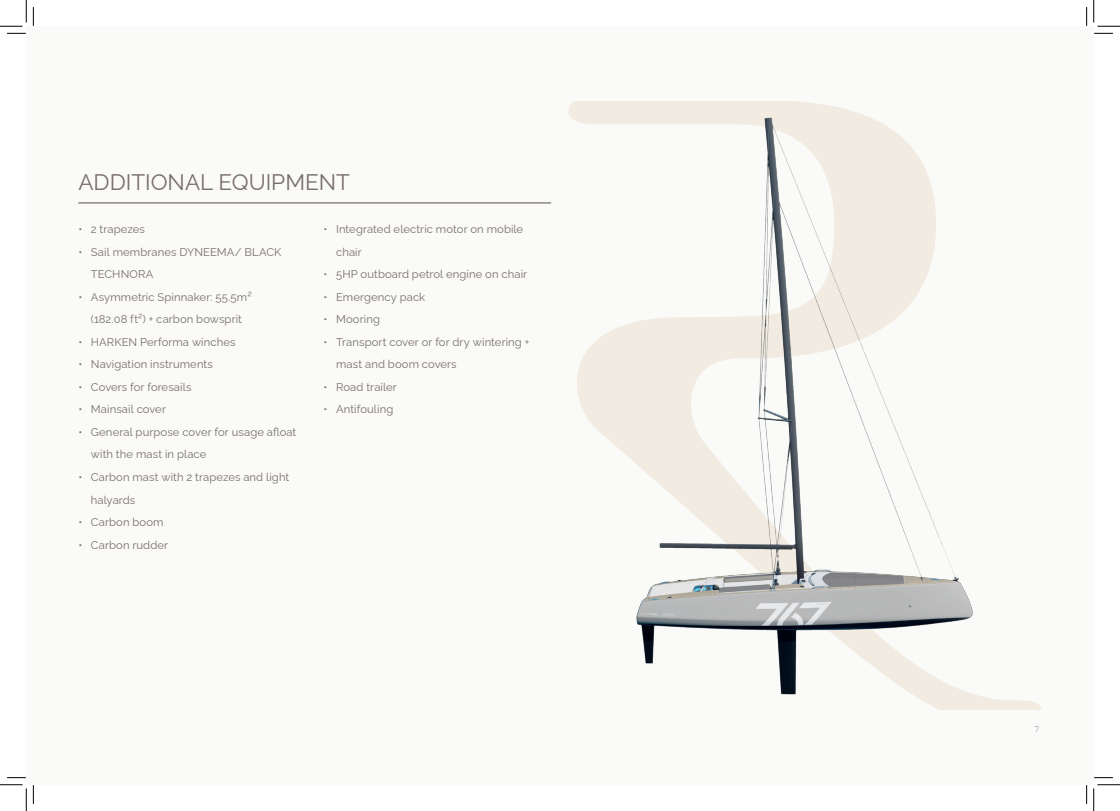
<style>
.page{position:relative;width:1120px;height:811px;background:#fff}
.page>*{position:absolute;margin:0;border:0;box-sizing:border-box;transform-origin:0 0}
.t1{font:100 22.5px "Raleway";color:#796f6a}
.t2{font:100 11.25px/22.5px "Raleway";letter-spacing:.01em;color:#796f6a}
.t3{font:8.75px "Cardo";color:#9baab4}
</style>
<div class="page">
<div style="left:26px;top:26px;width:1067px;height:759px;background:#fafaf8"></div>
<svg style="left:568px;top:101px;width:473px;height:609px"></svg>
<hr style="left:78px;top:202px;width:473px;height:1px;background:#796f6a">
<img style="left:636px;top:117px;width:336px;height:578px">
<svg style="left:7px;top:33px;width:19px;height:1px"></svg>
<svg style="left:1094px;top:33px;width:18px;height:1px"></svg>
<svg style="left:7px;top:777px;width:19px;height:1px"></svg>
<svg style="left:1094px;top:777px;width:18px;height:1px"></svg>
<svg style="left:33px;top:7px;width:1px;height:19px"></svg>
<svg style="left:33px;top:785px;width:1px;height:19px"></svg>
<svg style="left:0;top:0;width:27px;height:27px"></svg>
<svg style="left:0;top:784px;width:27px;height:27px"></svg>
<svg style="left:1093px;top:0;width:26px;height:27px"></svg>
<svg style="left:1093px;top:784px;width:26px;height:27px"></svg>
<h1 class="t1" style="left:78px;top:164px;width:273px">ADDITIONAL EQUIPMENT</h1>
<p class="t2" style="left:78px;top:217px;width:68px">• 2 trapezes</p>
<p class="t2" style="left:91px;top:239px;width:192px;text-indent:-12px">• Sail membranes DYNEEMA/ BLACK<br>TECHNORA</p>
<p class="t2" style="left:78px;top:284px;width:175px;text-align:center">• Asymmetric Spinnaker: 55.5m² (182.08 ft²) + carbon bowsprit</p>
<p class="t2" style="left:78px;top:329px;width:159px">• HARKEN Performa winches</p>
<p class="t2" style="left:78px;top:352px;width:136px">• Navigation instruments</p>
<p class="t2" style="left:78px;top:374px;width:115px">• Covers for foresails</p>
<p class="t2" style="left:78px;top:397px;width:89px">• Mainsail cover</p>
<p class="t2" style="left:91px;top:419px;width:207px;text-indent:-12px">• General purpose cover for usage afloat with the mast in place</p>
<p class="t2" style="left:91px;top:464px;width:200px;text-indent:-12px">• Carbon mast with 2 trapezes and light halyards</p>
<p class="t2" style="left:78px;top:509px;width:87px">• Carbon boom</p>
<p class="t2" style="left:78px;top:532px;width:91px">• Carbon rudder</p>
<p class="t2" style="left:336px;top:217px;width:188px;text-indent:-12px">• Integrated electric motor on mobile chair</p>
<p class="t2" style="left:323px;top:262px;width:205px">• 5HP outboard petrol engine on chair</p>
<p class="t2" style="left:323px;top:284px;width:103px">• Emergency pack</p>
<p class="t2" style="left:323px;top:307px;width:58px">• Mooring</p>
<p class="t2" style="left:336px;top:329px;width:195px;text-indent:-12px">• Transport cover or for dry wintering + mast and boom covers</p>
<p class="t2" style="left:323px;top:374px;width:75px">• Road trailer</p>
<p class="t2" style="left:323px;top:397px;width:71px">• Antifouling</p>
<p class="t3" style="left:1034px;top:722px;width:6px">7</p>
</div>
